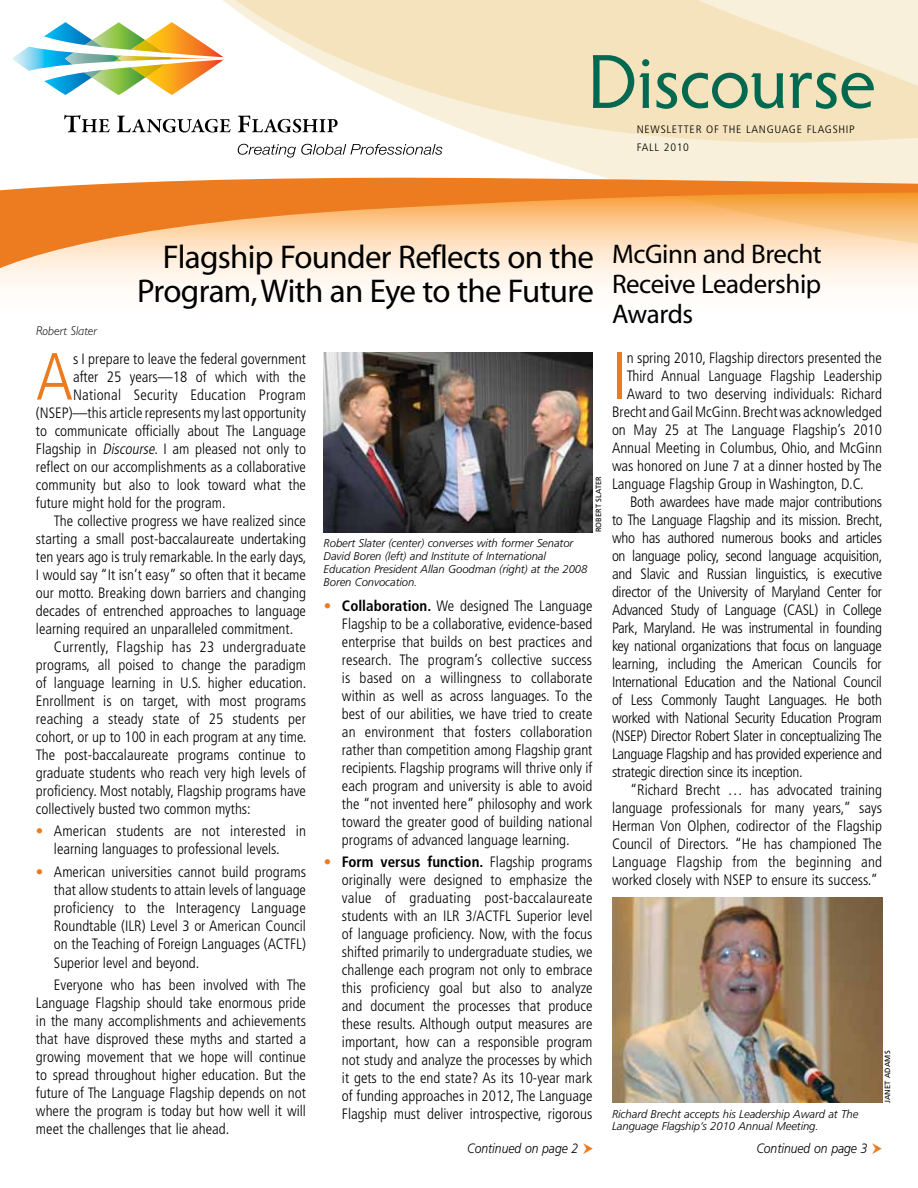
<style>
.page{position:relative;width:918px;height:1188px;background:#fff}
.page>*{position:absolute;margin:0;border:0;box-sizing:border-box;transform-origin:0 0}
.t1{font:300 condensed 66.6px "Frutiger";color:#ec7b1f}
.t2{font:33px/34.5px "Myriad";letter-spacing:-.02em;color:#000;text-align:right}
.t3{font:27px/30px "Myriad";letter-spacing:-.015em;color:#000;text-align:justify}
.t4{font:300 condensed 15px/18px "Frutiger";color:#000;text-align:justify}
.t5{font:300 condensed 15px "Frutiger";letter-spacing:-.02em;color:#000}
.t6{font:300 condensed 15px "Frutiger";letter-spacing:.02em;color:#000}
.t7{font:italic 300 13.5px "Frutiger";color:#000;scale:.9 1}
.t8{font:italic 300 12.75px "Gill Sans";letter-spacing:-.005em;color:#000}
.t9{font:italic 300 11.25px/12.8px "Frutiger";letter-spacing:-.005em;color:#000}
.t10{font:300 condensed 10.8px/18px "Frutiger";letter-spacing:.06em;color:#000;scale:1.11 1}
.t11{font:7.5px "Frutiger";letter-spacing:.01em;color:#000}
.s1{font-style:italic}
.s2{color:#ec7b1f}
.s3{font-weight:700}
</style>
<div class="page">
<svg style="left:172px;top:143px;width:746px;height:144px"></svg>
<svg style="left:223px;top:0;width:695px;height:143px;fill:#f4e3bd"></svg>
<svg style="left:12px;top:22px;width:214px;height:73px"></svg>
<svg style="left:64px;top:115px;width:46px;height:17px"></svg>
<svg style="left:117px;top:116px;width:114px;height:17px"></svg>
<svg style="left:238px;top:116px;width:100px;height:17px"></svg>
<svg style="left:238px;top:144px;width:204px;height:14px"></svg>
<svg style="left:593px;top:55px;width:56px;height:53px;background:#99b594"></svg>
<svg style="left:657px;top:73px;width:217px;height:36px;background:#9ab694"></svg>
<svg style="left:0;top:178px;width:918px;height:104px;background:#f8c08c"></svg>
<img style="left:324px;top:352px;width:268px;height:180px">
<img style="left:612px;top:898px;width:270px;height:204px">
<p class="t10" style="left:637px;top:120px;width:198px">NEWSLETTER OF THE LANGUAGE FLAGSHIP<br>FALL 2010</p>
<p class="t8" style="left:36px;top:324px;width:62px">Robert Slater</p>
<h2 class="t2" style="left:137px;top:241px;width:458px">Flagship Founder Reflects on the<br>Program, With an Eye to the Future</h2>
<h1 class="t1" style="left:36px;top:339px;width:39px">A</h1>
<p class="t4" style="left:73px;top:350px;width:234px">s I prepare to leave the federal government</p>
<p class="t4" style="left:73px;top:368px;width:234px">after 25 years—18 of which with the</p>
<p class="t4" style="left:73px;top:386px;width:235px">National Security Education Program</p>
<p class="t4" style="left:36px;top:404px;width:271px">(NSEP)—this article represents my last opportunity</p>
<p class="t4" style="left:36px;top:422px;width:271px">to communicate officially about The Language</p>
<p class="t4" style="left:36px;top:440px;width:272px">Flagship in <span class="s1">Discourse</span>. I am pleased not only to</p>
<p class="t4" style="left:36px;top:458px;width:272px">reflect on our accomplishments as a collaborative</p>
<p class="t4" style="left:36px;top:476px;width:272px">community but also to look toward what the</p>
<p class="t4" style="left:36px;top:494px;width:191px">future might hold for the program.</p>
<p class="t4" style="left:54px;top:512px;width:253px">The collective progress we have realized since</p>
<p class="t4" style="left:36px;top:530px;width:271px">starting a small post-baccalaureate undertaking</p>
<p class="t4" style="left:36px;top:548px;width:272px">ten years ago is truly remarkable. In the early days,</p>
<p class="t4" style="left:36px;top:566px;width:272px">I would say “It isn’t easy” so often that it became</p>
<p class="t4" style="left:36px;top:584px;width:271px">our motto. Breaking down barriers and changing</p>
<p class="t4" style="left:36px;top:602px;width:272px">decades of entrenched approaches to language</p>
<p class="t4" style="left:36px;top:620px;width:259px">learning required an unparalleled commitment.</p>
<p class="t6" style="left:54px;top:638px;width:254px">Currently, Flagship has 23 undergraduate</p>
<p class="t4" style="left:36px;top:656px;width:271px">programs, all poised to change the paradigm</p>
<p class="t4" style="left:36px;top:674px;width:272px">of language learning in U.S. higher education.</p>
<p class="t4" style="left:36px;top:692px;width:272px">Enrollment is on target, with most programs</p>
<p class="t4" style="left:36px;top:710px;width:271px">reaching a steady state of 25 students per</p>
<p class="t4" style="left:36px;top:728px;width:272px">cohort, or up to 100 in each program at any time.</p>
<p class="t4" style="left:36px;top:746px;width:271px">The post-baccalaureate programs continue to</p>
<p class="t4" style="left:36px;top:764px;width:271px">graduate students who reach very high levels of</p>
<p class="t4" style="left:36px;top:782px;width:271px">proficiency. Most notably, Flagship programs have</p>
<p class="t4" style="left:36px;top:800px;width:216px">collectively busted two common myths:</p>
<p class="t4" style="left:36px;top:822px;width:271px;text-align:center"><span class="s2">•</span> American students are not interested in learning languages to professional levels.</p>
<p class="t4" style="left:54px;top:863px;width:254px;text-indent:-18px"><span class="s2">•</span> American universities cannot build programs that allow students to attain levels of language proficiency to the Interagency Language Roundtable (ILR) Level 3 or American Council on the Teaching of Foreign Languages (ACTFL)<br>Superior level and beyond.</p>
<p class="t4" style="left:36px;top:976px;width:272px;text-indent:18px">Everyone who has been involved with The Language Flagship should take enormous pride in the many accomplishments and achievements that have disproved these myths and started a growing movement that we hope will continue to spread throughout higher education. But the future of The Language Flagship depends on not where the program is today but how well it will meet the challenges that lie ahead.</p>
<p class="t9" style="left:324px;top:537px;width:265px">Robert Slater (center) converses with former Senator David Boren (left) and Institute of International Education President Allan Goodman (right) at the 2008<br>Boren Convocation.</p>
<p class="t11" style="left:594px;top:532px;width:56px;rotate:-90deg">Robert Slater</p>
<p class="t4" style="left:342px;top:597px;width:252px;text-indent:-18px"><span class="s2">•</span> <span class="s3">Collaboration.</span> We designed The Language Flagship to be a collaborative, evidence-based enterprise that builds on best practices and research. The program’s collective success is based on a willingness to collaborate within as well as across languages. To the best of our abilities, we have tried to create an environment that fosters collaboration rather than competition among Flagship grant recipients. Flagship programs will thrive only if each program and university is able to avoid the “not invented here” philosophy and work toward the greater good of building national programs of advanced language learning.</p>
<p class="t4" style="left:342px;top:853px;width:252px;text-indent:-18px"><span class="s2">•</span> <span class="s3">Form versus function.</span> Flagship programs originally were designed to emphasize the value of graduating post-baccalaureate students with an ILR 3/ACTFL Superior level of language proficiency. Now, with the focus shifted primarily to undergraduate studies, we challenge each program not only to embrace this proficiency goal but also to analyze and document the processes that produce these results. Although output measures are important, how can a responsible program not study and analyze the processes by which it gets to the end state? As its 10-year mark of funding approaches in 2012, The Language Flagship must deliver introspective, rigorous</p>
<h3 class="t3" style="left:612px;top:240px;width:211px">McGinn and Brecht Receive Leadership Awards</h3>
<h1 class="t1" style="left:612px;top:338px;width:16px">I</h1>
<p class="t4" style="left:627px;top:349px;width:257px">n spring 2010, Flagship directors presented the</p>
<p class="t4" style="left:627px;top:367px;width:257px">Third Annual Language Flagship Leadership</p>
<p class="t4" style="left:627px;top:385px;width:257px">Award to two deserving individuals: Richard</p>
<p class="t4" style="left:612px;top:403px;width:272px">Brecht and Gail McGinn. Brecht was acknowledged</p>
<p class="t4" style="left:612px;top:421px;width:272px">on May 25 at The Language Flagship’s 2010</p>
<p class="t4" style="left:612px;top:439px;width:271px">Annual Meeting in Columbus, Ohio, and McGinn</p>
<p class="t4" style="left:612px;top:457px;width:271px">was honored on June 7 at a dinner hosted by The</p>
<p class="t4" style="left:612px;top:475px;width:253px">Language Flagship Group in Washington, D.C.</p>
<p class="t5" style="left:630px;top:493px;width:253px">Both awardees have made major contributions</p>
<p class="t5" style="left:612px;top:511px;width:272px">to The Language Flagship and its mission. Brecht,</p>
<p class="t5" style="left:612px;top:529px;width:271px">who has authored numerous books and articles</p>
<p class="t5" style="left:612px;top:547px;width:272px">on language policy, second language acquisition,</p>
<p class="t4" style="left:612px;top:565px;width:272px">and Slavic and Russian linguistics, is executive</p>
<p class="t5" style="left:612px;top:583px;width:272px">director of the University of Maryland Center for</p>
<p class="t5" style="left:612px;top:601px;width:272px">Advanced Study of Language (CASL) in College</p>
<p class="t5" style="left:612px;top:619px;width:271px">Park, Maryland. He was instrumental in founding</p>
<p class="t5" style="left:612px;top:637px;width:271px">key national organizations that focus on language</p>
<p class="t4" style="left:612px;top:655px;width:271px">learning, including the American Councils for</p>
<p class="t5" style="left:612px;top:673px;width:271px">International Education and the National Council</p>
<p class="t5" style="left:612px;top:691px;width:271px">of Less Commonly Taught Languages. He both</p>
<p class="t5" style="left:612px;top:709px;width:272px">worked with National Security Education Program</p>
<p class="t5" style="left:612px;top:727px;width:271px">(NSEP) Director Robert Slater in conceptualizing The</p>
<p class="t5" style="left:612px;top:745px;width:272px">Language Flagship and has provided experience and</p>
<p class="t5" style="left:612px;top:763px;width:192px">strategic direction since its inception.</p>
<p class="t4" style="left:630px;top:781px;width:254px">“Richard Brecht … has advocated training</p>
<p class="t4" style="left:612px;top:799px;width:272px">language professionals for many years,” says</p>
<p class="t4" style="left:612px;top:817px;width:271px">Herman Von Olphen, codirector of the Flagship</p>
<p class="t4" style="left:612px;top:835px;width:271px">Council of Directors. “He has championed The</p>
<p class="t4" style="left:612px;top:853px;width:272px">Language Flagship from the beginning and</p>
<p class="t4" style="left:612px;top:871px;width:268px">worked closely with NSEP to ensure its success.”</p>
<p class="t9" style="left:612px;top:1107px;width:248px">Richard Brecht accepts his Leadership Award at The<br>Language Flagship’s 2010 Annual Meeting.</p>
<p class="t11" style="left:883px;top:1103px;width:53px;rotate:-90deg">Janet Adams</p>
<p class="t7" style="left:467px;top:1140px;width:125px">Continued on page 2</p>
<p class="t7" style="left:756px;top:1140px;width:125px">Continued on page 3</p>
</div>
